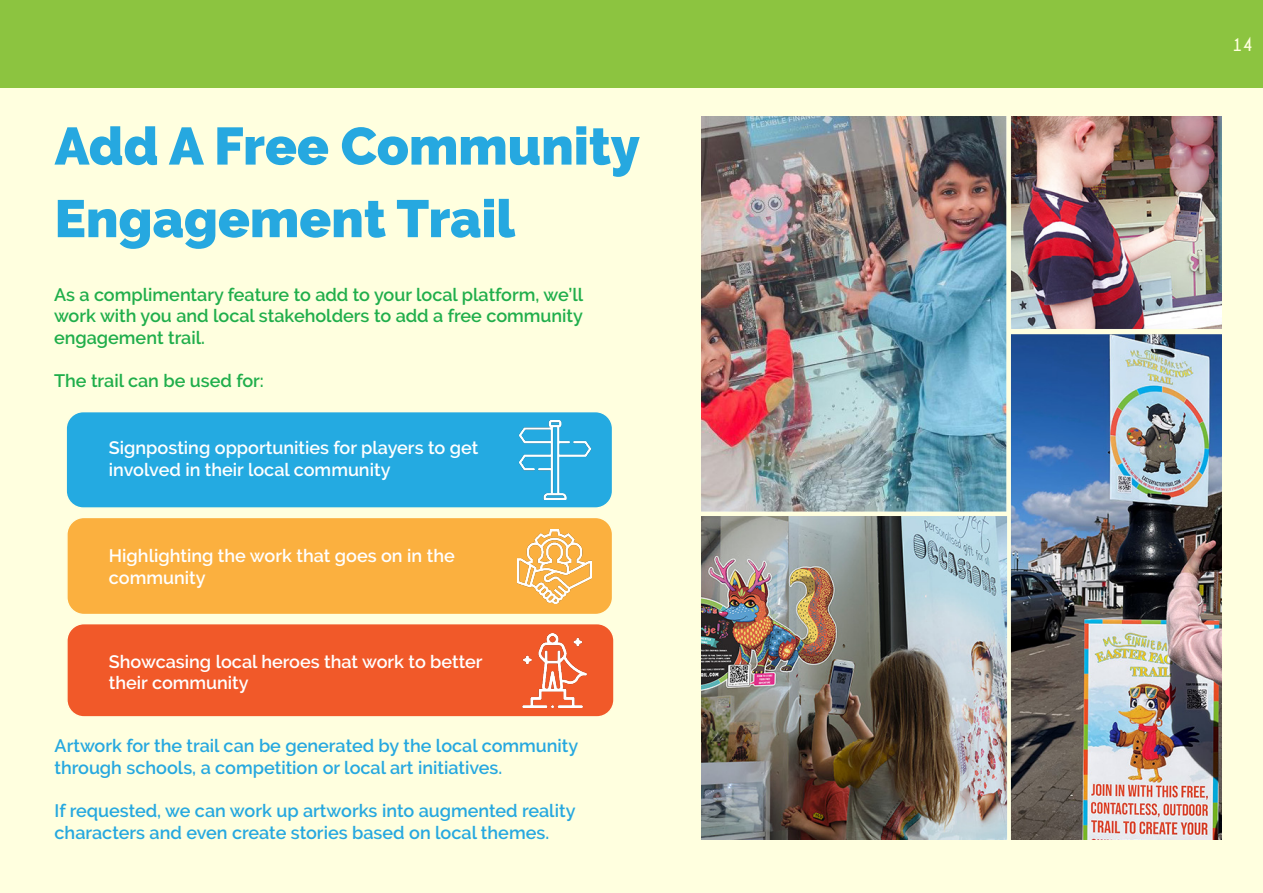
<style>
.page{position:relative;width:1263px;height:893px;background:#fff}
.page>*{position:absolute;margin:0;border:0;box-sizing:border-box;transform-origin:0 0}
.t1{font:900 52.5px "Raleway";color:#26a8e0}
.t2{font:600 18px/21.6px "Raleway";color:#26a8e0}
.t3{font:600 18px/21.6px "Raleway";color:#fff}
.t4{font:600 18px/21.6px "Raleway";color:#20ae4b;text-align:justify}
.t5{font:700 18px "Champagne&Limousines";color:#ffffdf}
</style>
<div class="page">
<div style="left:0;top:0;width:1263px;height:88px;background:#8cc440"></div>
<div style="left:0;top:88px;width:1263px;height:805px;background:#ffffdf"></div>
<div style="left:67px;top:517px;width:545px;height:97px;background:#fbb03f;border-radius:17px"></div>
<div style="left:66px;top:517px;width:547px;height:98px;border:1px solid #ffffdf;border-radius:17px"></div>
<div style="left:67px;top:624px;width:547px;height:93px;background:#f15929;border-radius:17px"></div>
<div style="left:66px;top:623px;width:549px;height:95px;border:1px solid #ffffdf;border-radius:17px"></div>
<div style="left:66px;top:412px;width:546px;height:96px;background:#24aae1;border-radius:17px"></div>
<div style="left:65px;top:411px;width:548px;height:98px;border:1px solid #ffffdf;border-radius:17px"></div>
<img style="left:702px;top:117px;width:519px;height:723px">
<img style="left:522px;top:634px;width:65px;height:74px">
<img style="left:518px;top:421px;width:74px;height:79px">
<img style="left:518px;top:530px;width:73px;height:73px">
<p class="t1" style="left:55px;top:116px;width:587px">Add A Free Community</p>
<p class="t1" style="left:55px;top:188px;width:462px">Engagement Trail</p>
<p class="t4" style="left:54px;top:284px;width:531px">As a complimentary feature to add to your local platform, we’ll work with you and local stakeholders to add a free community engagement trail.</p>
<p class="t4" style="left:54px;top:370px;width:211px">The trail can be used for:</p>
<p class="t3" style="left:109px;top:437px;width:371px">Signposting opportunities for players to get involved in their local community</p>
<p class="t3" style="left:109px;top:545px;width:347px">Highlighting the work that goes on in the community</p>
<p class="t3" style="left:109px;top:651px;width:375px">Showcasing local heroes that work to better their community</p>
<p class="t2" style="left:55px;top:735px;width:525px">Artwork for the trail can be generated by the local community through schools, a competition or local art initiatives.</p>
<p class="t2" style="left:55px;top:800px;width:522px">If requested, we can work up artworks into augmented reality characters and even create stories based on local themes.</p>
<p class="t5" style="left:1232px;top:35px;width:22px">14</p>
</div>
